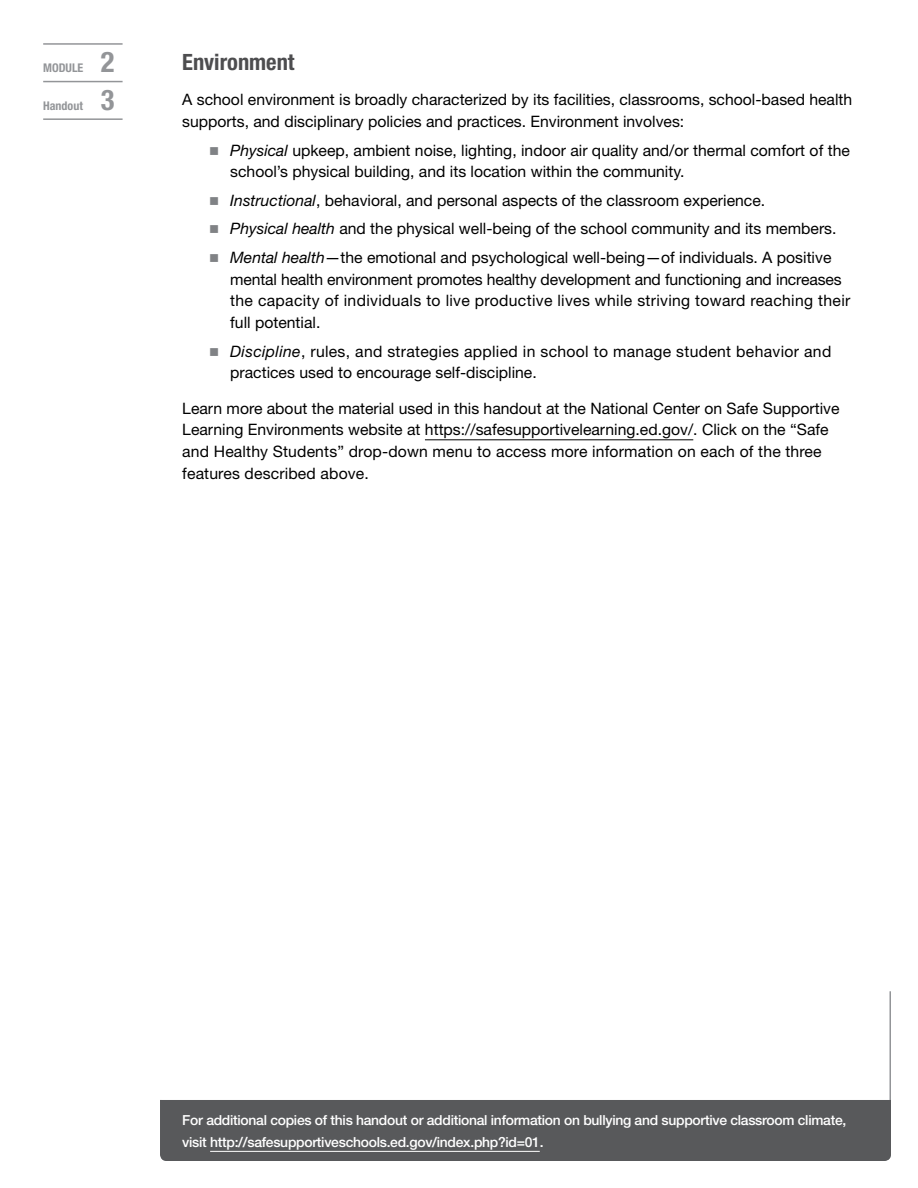
<style>
.page{position:relative;width:918px;height:1188px;background:#fff}
.page>*{position:absolute;margin:0;border:0;box-sizing:border-box;transform-origin:0 0}
.t1{font:700 condensed 28.5px "Helvetica Neue LT Std";color:#939598}
.t2{font:700 condensed 22.5px "Helvetica Neue LT Std";color:#4d4d4f}
.t3{font:15.75px/21.8px "Helvetica Neue LT Std";color:#000}
.t4{font:15.75px/21.8px "Helvetica Neue LT Std";letter-spacing:.02em;color:#000}
.t5{font:500 13.8px/21.8px "Helvetica Neue LT Std";letter-spacing:-.02em;color:#fff}
.t6{font:700 condensed 12px "Helvetica Neue LT Std";color:#939598}
.s1{color:#808285}
.s2{font-style:italic}
</style>
<div class="page">
<div style="left:160px;top:1100px;width:731px;height:61px;background:#58595b"></div>
<hr style="left:425px;top:439px;width:268px;height:1px;background:#000">
<hr style="left:210px;top:1151px;width:330px;height:1px;background:#fff">
<hr style="left:43px;top:81px;width:80px;height:1px;background:#939598">
<hr style="left:43px;top:43px;width:80px;height:2px;background:#939598">
<hr style="left:43px;top:118px;width:80px;height:2px;background:#939598">
<p class="t6" style="left:43px;top:61px;width:42px">MODULE</p>
<h1 class="t1" style="left:101px;top:45px;width:15px">2</h1>
<p class="t6" style="left:43px;top:98px;width:41px">Handout</p>
<h1 class="t1" style="left:101px;top:82px;width:15px">3</h1>
<h3 class="t2" style="left:182px;top:48px;width:114px">Environment</h3>
<p class="t3" style="left:182px;top:89px;width:672px">A school environment is broadly characterized by its facilities, classrooms, school-based health supports, and disciplinary policies and practices. Environment involves:</p>
<p class="t3" style="left:230px;top:139px;width:621px;text-indent:-21px"><span class="s1">■</span> <span class="s2">Physical</span> upkeep, ambient noise, lighting, indoor air quality and/or thermal comfort of the school’s physical building, and its location within the community.</p>
<p class="t3" style="left:209px;top:189px;width:558px"><span class="s1">■</span> <span class="s2">Instructional</span>, behavioral, and personal aspects of the classroom experience.</p>
<p class="t3" style="left:209px;top:218px;width:629px"><span class="s1">■</span> <span class="s2">Physical health</span> and the physical well-being of the school community and its members.</p>
<p class="t3" style="left:230px;top:246px;width:622px;text-indent:-21px"><span class="s1">■</span> <span class="s2">Mental health</span>—the emotional and psychological well-being—of individuals. A positive mental health environment promotes healthy development and functioning and increases the capacity of individuals to live productive lives while striving toward reaching their full potential.</p>
<p class="t4" style="left:230px;top:340px;width:603px;text-indent:-21px"><span class="s1">■</span> <span class="s2">Discipline</span>, rules, and strategies applied in school to manage student behavior and practices used to encourage self-discipline.</p>
<p class="t3" style="left:182px;top:397px;width:659px">Learn more about the material used in this handout at the National Center on Safe Supportive Learning Environments website at https://safesupportivelearning.ed.gov/. Click on the “Safe and Healthy Students” drop-down menu to access more information on each of the three features described above.</p>
<p class="t5" style="left:182px;top:1109px;width:666px">For additional copies of this handout or additional information on bullying and supportive classroom climate, visit http://safesupportiveschools.ed.gov/index.php?id=01.</p>
</div>
